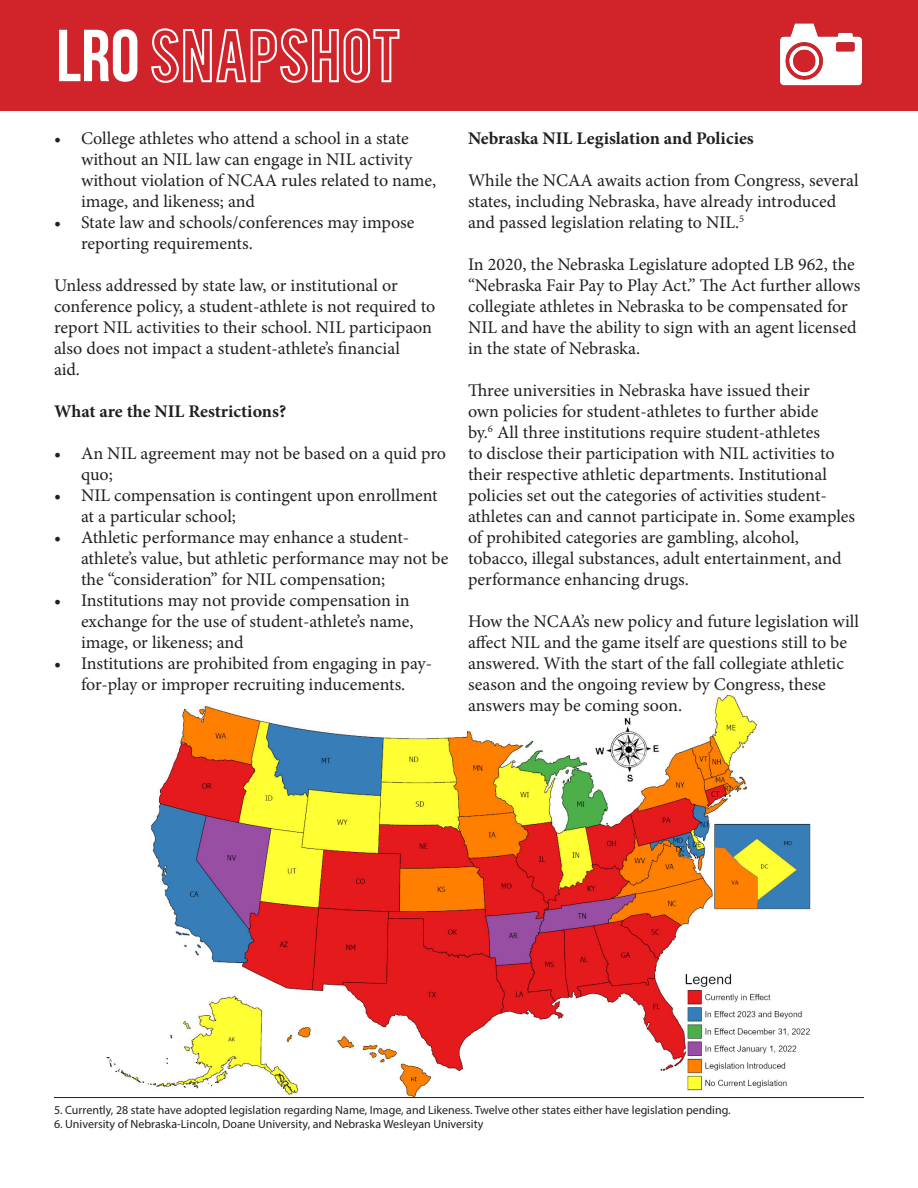
<style>
.page{position:relative;width:918px;height:1188px;background:#fff}
.page>*{position:absolute;margin:0;border:0;box-sizing:border-box;transform-origin:0 0}
.t1{font:73.5px "Bebas Neue";color:#fff}
.t2{font:17.85px/21px "Minion Pro";color:#231f20}
.t3{font:700 17.85px "Minion Pro";color:#231f20}
.t4{font:12px "Myriad Pro";color:#231f20}
</style>
<div class="page">
<img style="left:106px;top:694px;width:705px;height:405px">
<div style="left:0;top:0;width:918px;height:110px;background:#d1232a"></div>
<img style="left:780px;top:23px;width:83px;height:63px">
<svg style="left:151px;top:28px;width:249px;height:55px"></svg>
<hr style="left:54px;top:1097px;width:810px;height:1px;background:#231f20">
<p class="t1" style="left:56px;top:15px;width:85px">LRO</p>
<p class="t2" style="left:81px;top:128px;width:357px;text-indent:-27px">• College athletes who attend a school in a state without an NIL law can engage in NIL activity without violation of NCAA rules related to name, image, and likeness; and</p>
<p class="t2" style="left:81px;top:212px;width:335px;text-indent:-27px">• State law and schools/conferences may impose reporting requirements.</p>
<p class="t2" style="left:54px;top:275px;width:345px">Unless addressed by state law, or institutional or</p>
<p class="t2" style="left:54px;top:296px;width:383px">conference policy, a student-athlete is not required to</p>
<p class="t2" style="left:54px;top:317px;width:380px">report NIL activities to their school. NIL participaon</p>
<p class="t2" style="left:54px;top:338px;width:347px">also does not impact a student-athlete’s financial</p>
<p class="t2" style="left:54px;top:359px;width:28px">aid.</p>
<p class="t3" style="left:54px;top:398px;width:234px">What are the NIL Restrictions?</p>
<p class="t2" style="left:81px;top:443px;width:367px;text-indent:-27px">• An NIL agreement may not be based on a quid pro quo;</p>
<p class="t2" style="left:81px;top:485px;width:358px;text-indent:-27px">• NIL compensation is contingent upon enrollment at a particular school;</p>
<p class="t2" style="left:81px;top:527px;width:369px;text-indent:-27px">• Athletic performance may enhance a student&shy;athlete’s value, but athletic performance may not be the “consideration” for NIL compensation;</p>
<p class="t2" style="left:81px;top:590px;width:334px;text-indent:-27px">• Institutions may not provide compensation in exchange for the use of student-athlete’s name, image, or likeness; and</p>
<p class="t2" style="left:54px;top:653px;width:380px;text-align:center">• Institutions are prohibited from engaging in pay&shy;for-play or improper recruiting inducements.</p>
<p class="t3" style="left:468px;top:125px;width:287px">Nebraska NIL Legislation and Policies</p>
<p class="t2" style="left:468px;top:170px;width:392px">While the NCAA awaits action from Congress, several states, including Nebraska, have already introduced and passed legislation relating to NIL.<sup>5</sup></p>
<p class="t2" style="left:468px;top:254px;width:394px">In 2020, the Nebraska Legislature adopted LB 962, the “Nebraska Fair Pay to Play Act.” The Act further allows collegiate athletes in Nebraska to be compensated for NIL and have the ability to sign with an agent licensed in the state of Nebraska.</p>
<p class="t2" style="left:468px;top:380px;width:389px">Three universities in Nebraska have issued their<br>own policies for student-athletes to further abide<br>by.<sup>6</sup> All three institutions require student-athletes<br>to disclose their participation with NIL activities to their respective athletic departments. Institutional policies set out the categories of activities student&shy;athletes can and cannot participate in. Some examples of prohibited categories are gambling, alcohol, tobacco, illegal substances, adult entertainment, and performance enhancing drugs.</p>
<p class="t2" style="left:468px;top:611px;width:393px">How the NCAA’s new policy and future legislation will affect NIL and the game itself are questions still to be answered. With the start of the fall collegiate athletic season and the ongoing review by Congress, these answers may be coming soon.</p>
<p class="t4" style="left:54px;top:1103px;width:678px">5. Currently, 28 state have adopted legislation regarding Name, Image, and Likeness. Twelve other states either have legislation pending.</p>
<p class="t4" style="left:54px;top:1116px;width:431px">6. University of Nebraska-Lincoln, Doane University, and Nebraska Wesleyan University</p>
</div>
